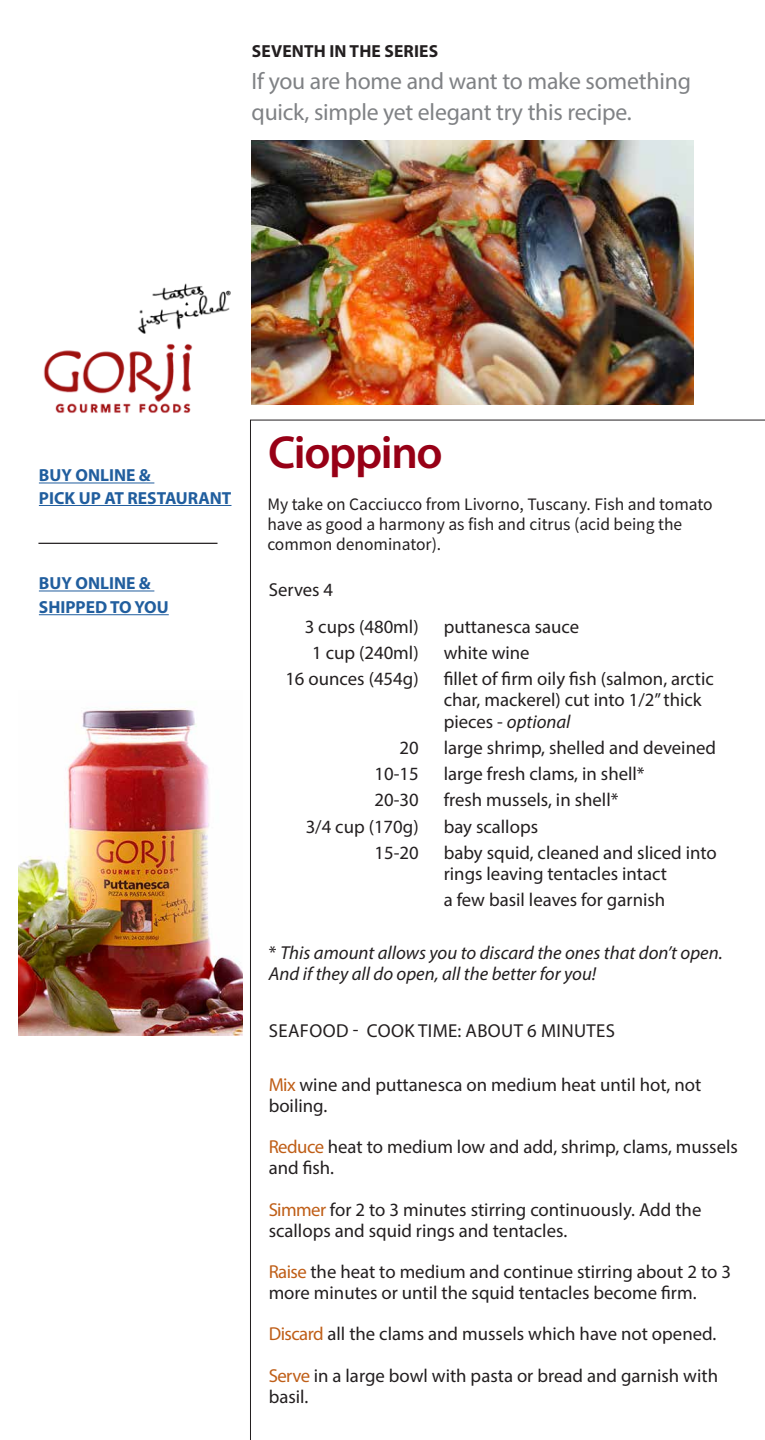
<style>
.page{position:relative;width:765px;height:1440px;background:#fff}
.page>*{position:absolute;margin:0;border:0;box-sizing:border-box;transform-origin:0 0}
.t1{font:600 46.5px "Myriad Pro";letter-spacing:-.03em;color:#970016}
.t2{font:23.75px/31.2px "Myriad Pro";letter-spacing:-.01em;color:#808285}
.t3{font:18.75px/21.2px "Myriad Pro";color:#231f20}
.t4{font:italic 18.75px/21.2px "Myriad Pro";color:#231f20}
.t5{font:18.75px "Myriad Pro";letter-spacing:.02em;color:#231f20}
.t6{font:17.5px/20px "Source Sans Pro";color:#231f20}
.t7{font:700 17.5px/22.5px "Myriad Pro";color:#215e9e}
.t8{font:700 17.5px "Myriad Pro";letter-spacing:.01em;color:#231f20}
.s1{font-style:italic}
.s2{font-style:normal}
.s3{color:#bf5e17}
</style>
<div class="page">
<hr style="left:39px;top:483px;width:115px;height:1px;background:#215e9e">
<hr style="left:39px;top:505px;width:193px;height:1px;background:#215e9e">
<hr style="left:39px;top:591px;width:115px;height:1px;background:#215e9e">
<hr style="left:39px;top:614px;width:130px;height:1px;background:#215e9e">
<img style="left:251px;top:140px;width:443px;height:265px">
<img style="left:18px;top:708px;width:225px;height:327px">
<hr style="left:38px;top:543px;width:180px;height:1px;background:#231f20">
<img style="left:43px;top:283px;width:188px;height:130px">
<p class="t8" style="left:252px;top:40px;width:188px">SEVENTH IN THE SERIES</p>
<p class="t2" style="left:252px;top:65px;width:441px">If you are home and want to make something quick, simple yet elegant try this recipe.</p>
<p class="t7" style="left:39px;top:464px;width:194px">BUY ONLINE &amp;<br>PICK UP AT RESTAURANT</p>
<p class="t7" style="left:39px;top:571px;width:131px;line-height:23.8px">BUY ONLINE &amp;<br>SHIPPED TO YOU</p>
<h1 class="t1" style="left:268px;top:423px;width:176px">Cioppino</h1>
<p class="t6" style="left:267px;top:494px;width:447px">My take on Cacciucco from Livorno, Tuscany. Fish and tomato have as good a harmony as fish and citrus (acid being the common denominator).</p>
<p class="t3" style="left:305px;top:572px;width:115px;line-height:36.2px;text-indent:-36px">Serves 4<br>3 cups (480ml)</p>
<p class="t3" style="left:444px;top:615px;width:137px">puttanesca sauce</p>
<p class="t3" style="left:312px;top:642px;width:108px">1 cup (240ml)</p>
<p class="t3" style="left:444px;top:642px;width:88px">white wine</p>
<p class="t3" style="left:285px;top:668px;width:135px">16 ounces (454g)</p>
<p class="t3" style="left:444px;top:668px;width:272px">fillet of firm oily fish (salmon, arctic char, mackerel) cut into 1/2” thick pieces - <span class="s1">optional</span></p>
<p class="t3" style="left:399px;top:737px;width:21px">20</p>
<p class="t3" style="left:444px;top:737px;width:274px">large shrimp, shelled and deveined</p>
<p class="t3" style="left:374px;top:763px;width:46px">10-15</p>
<p class="t3" style="left:444px;top:763px;width:203px">large fresh clams, in shell*</p>
<p class="t3" style="left:374px;top:789px;width:46px">20-30</p>
<p class="t3" style="left:444px;top:789px;width:176px">fresh mussels, in shell*</p>
<p class="t3" style="left:306px;top:815px;width:115px">3/4 cup (170g)</p>
<p class="t3" style="left:444px;top:815px;width:96px">bay scallops</p>
<p class="t3" style="left:374px;top:842px;width:46px">15-20</p>
<p class="t3" style="left:444px;top:842px;width:275px">baby squid, cleaned and sliced into rings leaving tentacles intact</p>
<p class="t3" style="left:444px;top:889px;width:223px">a few basil leaves for garnish</p>
<p class="t4" style="left:269px;top:942px;width:456px"><span class="s2">*</span> This amount allows you to discard the ones that don’t open.<br>And if they all do open, all the better for you!</p>
<p class="t5" style="left:269px;top:1019px;width:348px">SEAFOOD - COOK TIME: ABOUT 6 MINUTES</p>
<p class="t3" style="left:269px;top:1073px;width:434px"><span class="s3">Mix</span> wine and puttanesca on medium heat until hot, not boiling.</p>
<p class="t3" style="left:269px;top:1136px;width:471px"><span class="s3">Reduce</span> heat to medium low and add, shrimp, clams, mussels and fish.</p>
<p class="t3" style="left:269px;top:1198px;width:434px"><span class="s3">Simmer</span> for 2 to 3 minutes stirring continuously. Add the scallops and squid rings and tentacles.</p>
<p class="t3" style="left:269px;top:1261px;width:464px"><span class="s3">Raise</span> the heat to medium and continue stirring about 2 to 3 more minutes or until the squid tentacles become firm.</p>
<p class="t3" style="left:269px;top:1323px;width:449px"><span class="s3">Discard</span> all the clams and mussels which have not opened.</p>
<p class="t3" style="left:269px;top:1365px;width:451px"><span class="s3">Serve</span> in a large bowl with pasta or bread and garnish with basil.</p>
</div>
